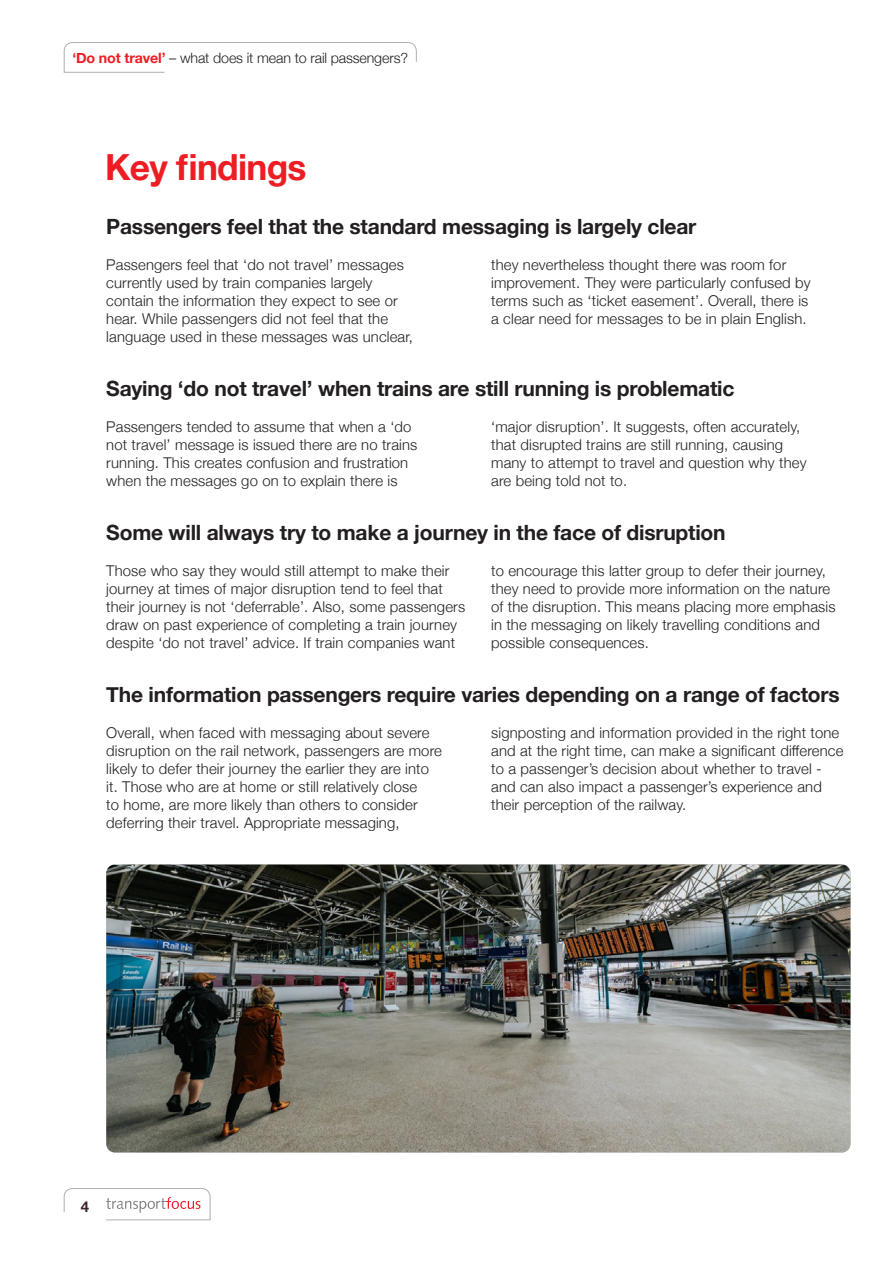
<style>
.page{position:relative;width:893px;height:1263px;background:#fff}
.page>*{position:absolute;margin:0;border:0;box-sizing:border-box;transform-origin:0 0}
.heading_-_standard{font:700 36px "Helvetica Neue";letter-spacing:-.02em;color:#ee1d23}
.sub_head{font:700 21px "Helvetica Neue";letter-spacing:-.01em;color:#231f20}
.t1{font:700 15px "Helvetica Neue";color:#3e2732}
.light_body_10pt_no_indent{font:300 14.85px/18px "Helvetica Neue";letter-spacing:.01em;color:#231f20}
.t2{font:300 14.25px "Helvetica Neue";letter-spacing:-.01em;color:#231f20}
.s1{font-weight:700;color:#ee1d23}
</style>
<div class="page">
<svg style="left:63px;top:42px;width:354px;height:31px"></svg>
<svg style="left:63px;top:1188px;width:148px;height:32px"></svg>
<img style="left:106px;top:864px;width:744px;height:288px">
<p class="t2" style="left:72px;top:46px;width:337px"><span class="s1">‘Do not travel’</span> – what does it mean to rail passengers?</p>
<p class="heading_-_standard" style="left:105px;top:139px;width:203px">Key findings</p>
<p class="sub_head" style="left:106px;top:210px;width:592px">Passengers feel that the standard messaging is largely clear</p>
<p class="light_body_10pt_no_indent" style="left:106px;top:255px;width:308px">Passengers feel that ‘do not travel’ messages currently used by train companies largely contain the information they expect to see or hear. While passengers did not feel that the language used in these messages was unclear,</p>
<p class="light_body_10pt_no_indent" style="left:491px;top:255px;width:321px">they nevertheless thought there was room for improvement. They were particularly confused by terms such as ‘ticket easement’. Overall, there is a clear need for messages to be in plain English.</p>
<p class="sub_head" style="left:106px;top:372px;width:630px">Saying ‘do not travel’ when trains are still running is problematic</p>
<p class="light_body_10pt_no_indent" style="left:106px;top:417px;width:313px">Passengers tended to assume that when a ‘do not travel’ message is issued there are no trains running. This creates confusion and frustration when the messages go on to explain there is</p>
<p class="light_body_10pt_no_indent" style="left:491px;top:417px;width:317px">‘major disruption’. It suggests, often accurately, that disrupted trains are still running, causing many to attempt to travel and question why they are being told not to.</p>
<p class="sub_head" style="left:106px;top:516px;width:621px">Some will always try to make a journey in the face of disruption</p>
<p class="light_body_10pt_no_indent" style="left:106px;top:561px;width:360px">Those who say they would still attempt to make their journey at times of major disruption tend to feel that their journey is not ‘deferrable’. Also, some passengers draw on past experience of completing a train journey despite ‘do not travel’ advice. If train companies want</p>
<p class="light_body_10pt_no_indent" style="left:491px;top:561px;width:346px">to encourage this latter group to defer their journey, they need to provide more information on the nature of the disruption. This means placing more emphasis in the messaging on likely travelling conditions and possible consequences.</p>
<p class="sub_head" style="left:106px;top:678px;width:735px">The information passengers require varies depending on a range of factors</p>
<p class="light_body_10pt_no_indent" style="left:491px;top:723px;width:354px">signposting and information provided in the right tone and at the right time, can make a significant difference to a passenger’s decision about whether to travel - and can also impact a passenger’s experience and their perception of the railway.</p>
<p class="light_body_10pt_no_indent" style="left:106px;top:723px;width:337px">Overall, when faced with messaging about severe disruption on the rail network, passengers are more likely to defer their journey the earlier they are into it. Those who are at home or still relatively close<br>to home, are more likely than others to consider deferring their travel. Appropriate messaging,</p>
<p class="t1" style="left:81px;top:1195px;width:10px">4</p>
</div>
